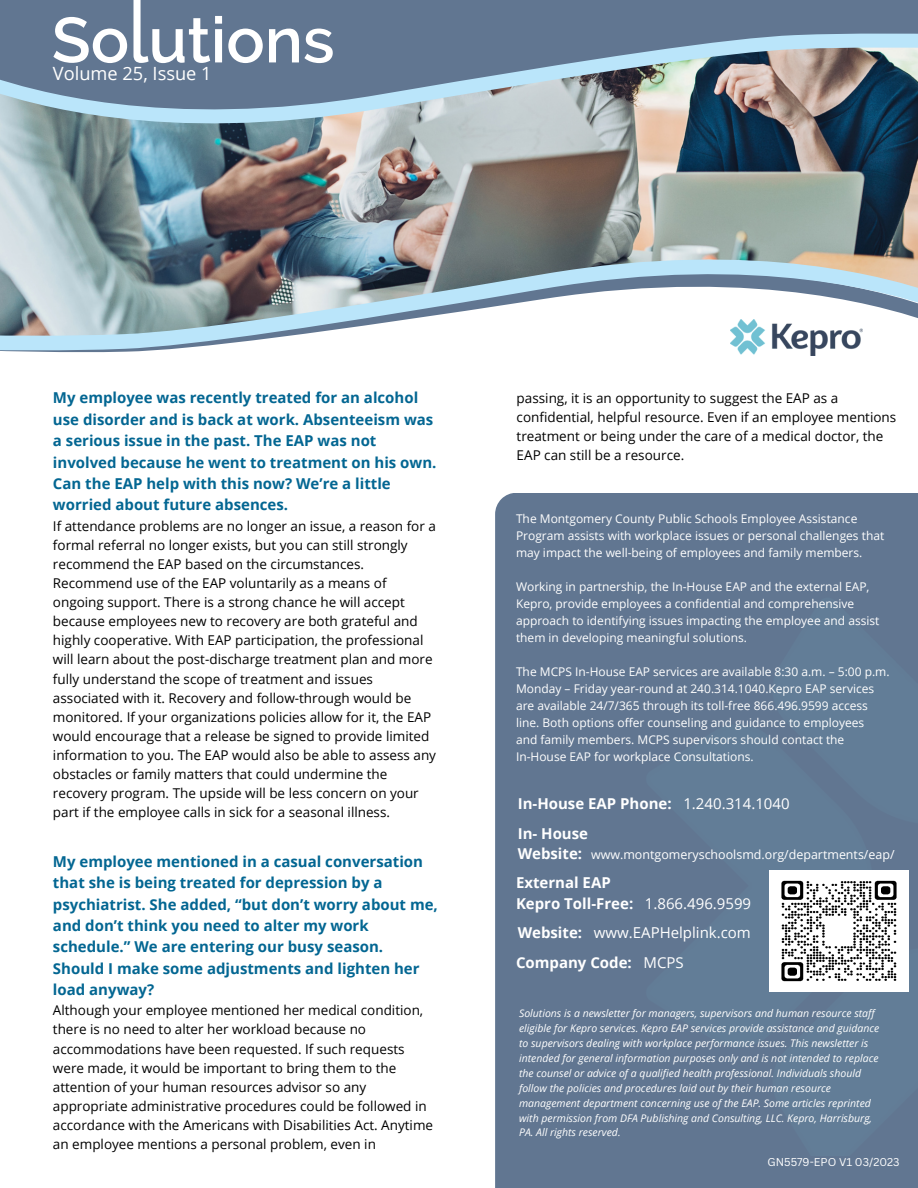
<style>
.page{position:relative;width:918px;height:1188px;background:#fff}
.page>*{position:absolute;margin:0;border:0;box-sizing:border-box;transform-origin:0 0}
.t1{font:18.3px "Open Sans";color:#fff}
.t2{font:700 15px/21.3px "Open Sans";color:#036692}
.t3{font:700 15px/29.5px "Open Sans";color:#fff}
.t4{font:15px "Open Sans";color:#fff}
.t5{font:13.5px/19px "Open Sans";color:#000}
.t6{font:12.45px "Open Sans";color:#fff}
.t7{font:12px/17px "Open Sans";color:#fff}
.t8{font:11.1px "Canva Sans";color:#fff}
.t9{font:italic 10.5px/14.9px "Open Sans";color:#fff}
.s1{font-weight:400}
.s2{font-weight:700}
</style>
<div class="page">
<img style="left:0;top:123px;width:918px;height:137px">
<svg style="left:0;top:109px;width:918px;height:14px;background:#95a9b2"></svg>
<svg style="left:0;top:0;width:918px;height:109px;background:#778a9d"></svg>
<svg style="left:53px;top:0;width:280px;height:63px"></svg>
<svg style="left:0;top:260px;width:918px;height:91px"></svg>
<img style="left:731px;top:320px;width:131px;height:36px">
<div style="left:495px;top:493px;width:423px;height:695px;background:#617691"></div>
<div style="left:599px;top:574px;width:319px;height:581px;background:#617691"></div>
<img style="left:769px;top:871px;width:139px;height:120px">
<h1 class="t1" style="left:53px;top:61px;width:160px">Volume 25, Issue 1</h1>
<p class="t2" style="left:53px;top:387px;width:385px">My employee was recently treated for an alcohol use disorder and is back at work. Absenteeism was a serious issue in the past. The EAP was not involved because he went to treatment on his own.<br>Can the EAP help with this now? We’re a little worried about future absences.</p>
<p class="t5" style="left:53px;top:516px;width:385px">If attendance problems are no longer an issue, a reason for a formal referral no longer exists, but you can still strongly recommend the EAP based on the circumstances.<br>Recommend use of the EAP voluntarily as a means of ongoing support. There is a strong chance he will accept because employees new to recovery are both grateful and highly cooperative. With EAP participation, the professional will learn about the post-discharge treatment plan and more fully understand the scope of treatment and issues associated with it. Recovery and follow-through would be monitored. If your organizations policies allow for it, the EAP would encourage that a release be signed to provide limited information to you. The EAP would also be able to assess any obstacles or family matters that could undermine the recovery program. The upside will be less concern on your part if the employee calls in sick for a seasonal illness.</p>
<p class="t2" style="left:53px;top:850px;width:386px">My employee mentioned in a casual conversation that she is being treated for depression by a psychiatrist. She added, “but don’t worry about me, and don’t think you need to alter my work schedule.” We are entering our busy season.<br>Should I make some adjustments and lighten her load anyway?</p>
<p class="t5" style="left:53px;top:1001px;width:382px">Although your employee mentioned her medical condition, there is no need to alter her workload because no accommodations have been requested. If such requests were made, it would be important to bring them to the attention of your human resources advisor so any appropriate administrative procedures could be followed in accordance with the Americans with Disabilities Act. Anytime an employee mentions a personal problem, even in</p>
<p class="t5" style="left:517px;top:388px;width:381px">passing, it is an opportunity to suggest the EAP as a confidential, helpful resource. Even if an employee mentions treatment or being under the care of a medical doctor, the EAP can still be a resource.</p>
<p class="t7" style="left:516px;top:510px;width:370px">The Montgomery County Public Schools Employee Assistance<br>Program assists with workplace issues or personal challenges that may impact the well-being of employees and family members.</p>
<p class="t7" style="left:516px;top:578px;width:365px">Working in partnership, the In-House EAP and the external EAP, Kepro, provide employees a confidential and comprehensive approach to identifying issues impacting the employee and assist them in developing meaningful solutions.</p>
<p class="t7" style="left:516px;top:663px;width:375px">The MCPS In-House EAP services are available 8:30 a.m. – 5:00 p.m.<br>Monday – Friday year-round at 240.314.1040.Kepro EAP services are available 24/7/365 through its toll-free 866.496.9599 access line. Both options offer counseling and guidance to employees<br>and family members. MCPS supervisors should contact the In-House EAP for workplace Consultations.</p>
<p class="t3" style="left:518px;top:788px;width:273px">In-House EAP Phone: <span class="s1">1.240.314.1040<br></span>In- House</p>
<p class="t3" style="left:518px;top:838px;width:66px">Website:</p>
<p class="t6" style="left:591px;top:846px;width:305px">www.montgomeryschoolsmd.org/departments/eap/</p>
<p class="t3" style="left:516px;top:873px;width:237px;line-height:20.2px">External EAP<br>Kepro Toll-Free: <span class="s1">1.866.496.9599</span></p>
<p class="t4" style="left:518px;top:922px;width:235px"><span class="s2">Website:</span> www.EAPHelplink.com</p>
<p class="t3" style="left:516px;top:947px;width:169px">Company Code: <span class="s1">MCPS</span></p>
<p class="t9" style="left:519px;top:1006px;width:362px">Solutions is a newsletter for managers, supervisors and human resource staff eligible for Kepro services. Kepro EAP services provide assistance and guidance to supervisors dealing with workplace performance issues. This newsletter is intended for general information purposes only and is not intended to replace the counsel or advice of a qualified health professional. Individuals should follow the policies and procedures laid out by their human resource management department concerning use of the EAP. Some articles reprinted with permission from DFA Publishing and Consulting, LLC. Kepro, Harrisburg, PA. All rights reserved.</p>
<p class="t8" style="left:768px;top:1154px;width:133px">GN5579-EPO V1 03/2023</p>
</div>
